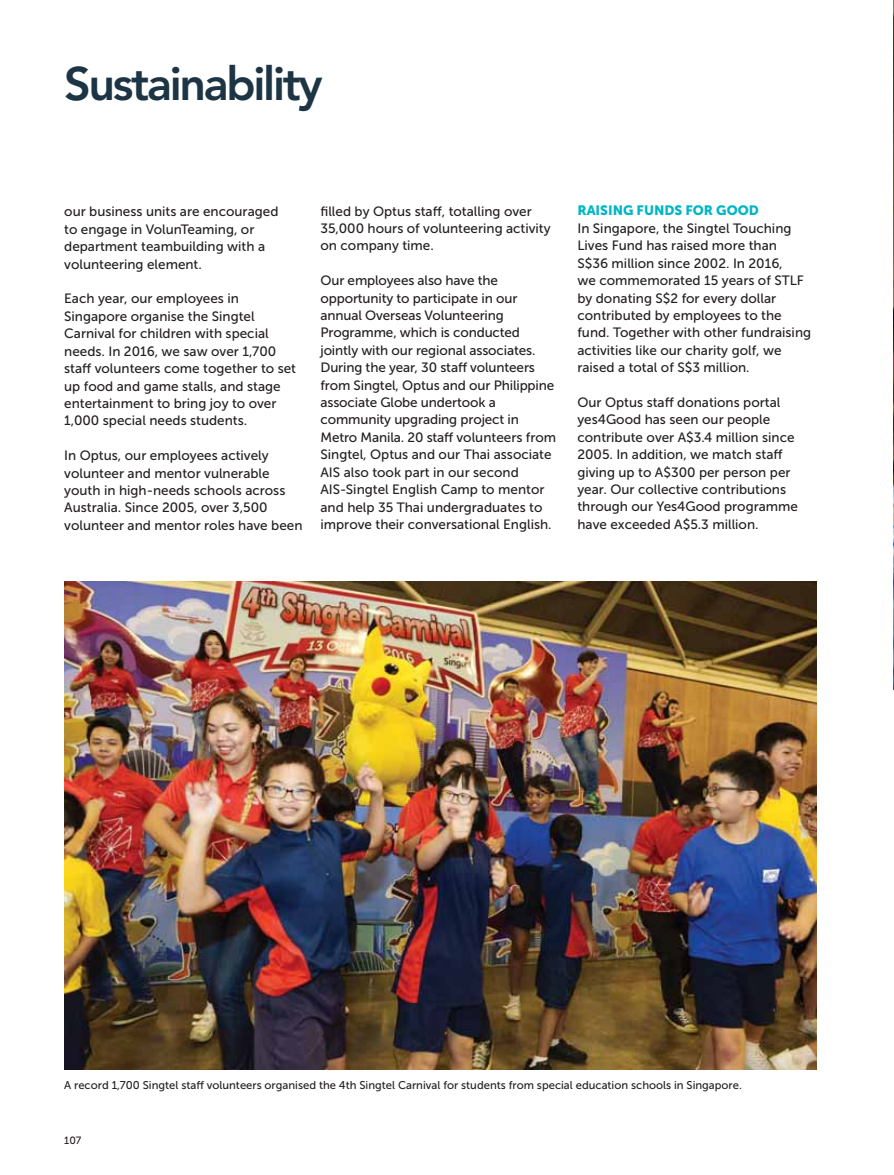
<style>
.page{position:relative;width:894px;height:1175px;background:#fff}
.page>*{position:absolute;margin:0;border:0;box-sizing:border-box;transform-origin:0 0}
.t1{font:800 46.5px "Avenir";letter-spacing:-.05em;color:#1c3444}
.t2{font:13.5px/17.4px "Museo Sans 500";color:#231f20}
.t3{font:13.5px "Museo Sans 900";color:#00b6c5}
.t4{font:11.25px "Museo Sans 500";color:#231f20}
.t5{font:10.5px "Museo Sans 500";color:#231f20}
</style>
<div class="page">
<img style="left:893px;top:0;width:1px;height:689px">
<img style="left:65px;top:581px;width:751px;height:488px">
<h1 class="t1" style="left:64px;top:64px;width:260px">Sustainability</h1>
<p class="t2" style="left:64px;top:204px;width:216px">our business units are encouraged to engage in VolunTeaming, or department teambuilding with a volunteering element.</p>
<p class="t2" style="left:64px;top:291px;width:233px">Each year, our employees in<br>Singapore organise the Singtel<br>Carnival for children with special needs. In 2016, we saw over 1,700 staff volunteers come together to set up food and game stalls, and stage entertainment to bring joy to over<br>1,000 special needs students.</p>
<p class="t2" style="left:64px;top:448px;width:240px">In Optus, our employees actively volunteer and mentor vulnerable youth in high-needs schools across Australia. Since 2005, over 3,500 volunteer and mentor roles have been</p>
<p class="t2" style="left:320px;top:204px;width:232px">filled by Optus staff, totalling over<br>35,000 hours of volunteering activity on company time.</p>
<p class="t2" style="left:320px;top:273px;width:237px">Our employees also have the opportunity to participate in our annual Overseas Volunteering Programme, which is conducted jointly with our regional associates.<br>During the year, 30 staff volunteers from Singtel, Optus and our Philippine associate Globe undertook a community upgrading project in Metro Manila. 20 staff volunteers from Singtel, Optus and our Thai associate AIS also took part in our second AIS-Singtel English Camp to mentor and help 35 Thai undergraduates to improve their conversational English.</p>
<p class="t3" style="left:577px;top:206px;width:183px">RAISING FUNDS FOR GOOD</p>
<p class="t2" style="left:577px;top:221px;width:235px">In Singapore, the Singtel Touching Lives Fund has raised more than<br>S$36 million since 2002. In 2016,<br>we commemorated 15 years of STLF by donating S$2 for every dollar contributed by employees to the fund. Together with other fundraising activities like our charity golf, we raised a total of S$3 million.</p>
<p class="t2" style="left:577px;top:395px;width:222px">Our Optus staff donations portal yes4Good has seen our people contribute over A$3.4 million since<br>2005. In addition, we match staff giving up to A$300 per person per year. Our collective contributions through our Yes4Good programme have exceeded A$5.3 million.</p>
<p class="t4" style="left:64px;top:1081px;width:679px">A record 1,700 Singtel staff volunteers organised the 4th Singtel Carnival for students from special education schools in Singapore.</p>
<p class="t5" style="left:64px;top:1136px;width:19px">107</p>
</div>
